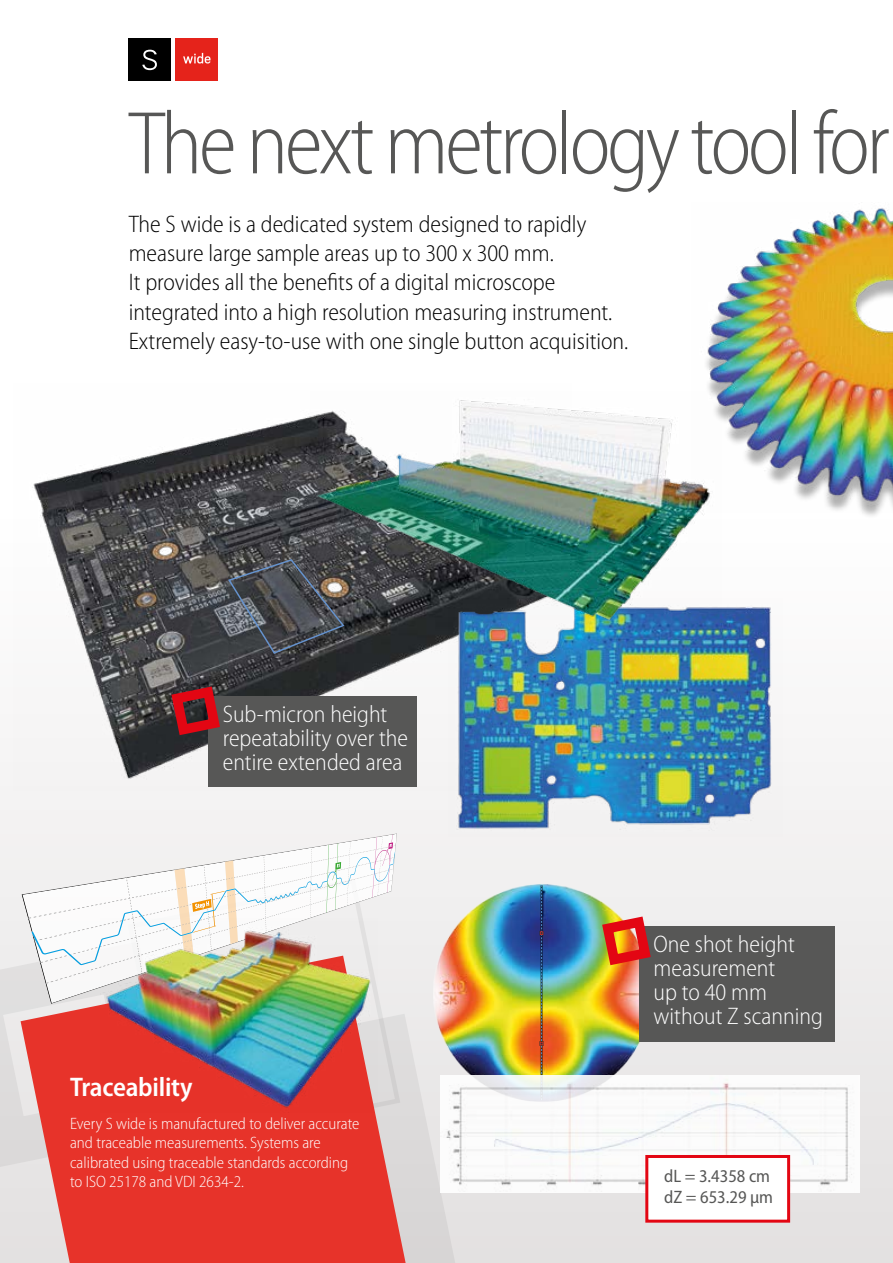
<style>
.page{position:relative;width:893px;height:1263px;background:#fff}
.page>*{position:absolute;margin:0;border:0;box-sizing:border-box;transform-origin:0 0}
.t1{font:300 semi-condensed 90px "Myriad Pro";letter-spacing:-.04em;color:#575756;scale:.95 1}
.t2{font:600 semi-condensed 27px "Myriad Pro";letter-spacing:-.01em;color:#fff}
.t3{font:300 semi-condensed 24px/29.2px "Myriad Pro";color:#000}
.t4{font:300 semi-condensed 24px/24px "Myriad Pro";color:#fff}
.t5{font:semi-condensed 18px/21px "Myriad Pro";color:#575756}
.t6{font:300 semi-condensed 16.5px/19.5px "Myriad Pro";color:#fff}
</style>
<div class="page">
<div style="left:0;top:485px;width:893px;height:778px;background:linear-gradient(to bottom,#fff,#e3e1e1)"></div>
<div style="left:129px;top:39px;width:42px;height:42px;background:#000"></div>
<div style="left:176px;top:39px;width:42px;height:42px;background:#e5231b"></div>
<svg style="left:183px;top:53px;width:28px;height:11px"></svg>
<svg style="left:142px;top:50px;width:15px;height:20px"></svg>
<svg style="left:406px;top:1014px;width:61px;height:249px;background:#dddbdb"></svg>
<svg style="left:21px;top:956px;width:385px;height:307px;background:#e6524b"></svg>
<div style="left:702px;top:215px;width:191px;height:305px;background:#fff"></div>
<img style="left:706px;top:208px;width:187px;height:305px">
<img style="left:422px;top:875px;width:239px;height:233px">
<svg style="left:539px;top:885px;width:5px;height:191px"></svg>
<img style="left:440px;top:1076px;width:420px;height:117px">
<div style="left:645px;top:1155px;width:145px;height:67px;background:#fff;border:3px solid #e30613"></div>
<img style="left:14px;top:416px;width:435px;height:374px">
<svg style="left:227px;top:558px;width:118px;height:97px;background:#4c4f55"></svg>
<img style="left:449px;top:598px;width:333px;height:238px">
<img style="left:311px;top:391px;width:411px;height:228px">
<svg style="left:0;top:834px;width:395px;height:337px"></svg>
<img style="left:100px;top:918px;width:277px;height:195px">
<div style="left:208px;top:696px;width:209px;height:90px;background:#575756"></div>
<svg style="left:166px;top:681px;width:60px;height:60px;background:#73292f"></svg>
<div style="left:639px;top:926px;width:196px;height:116px;background:#575756"></div>
<svg style="left:596px;top:911px;width:60px;height:60px"></svg>
<h1 class="t1" style="left:129px;top:90px;width:802px">The next metrology tool for</h1>
<p class="t3" style="left:129px;top:209px;width:501px">The S wide is a dedicated system designed to rapidly measure large sample areas up to 300 x 300 mm.<br>It provides all the benefits of a digital microscope integrated into a high resolution measuring instrument.<br>Extremely easy-to-use with one single button acquisition.</p>
<p class="t4" style="left:223px;top:702px;width:187px">Sub-micron height repeatability over the entire extended area</p>
<p class="t2" style="left:70px;top:1070px;width:124px">Traceability</p>
<p class="t6" style="left:70px;top:1113px;width:291px">Every S wide is manufactured to deliver accurate and traceable measurements. Systems are calibrated using traceable standards according to ISO 25178 and VDI 2634-2.</p>
<p class="t4" style="left:654px;top:932px;width:171px">One shot height measurement<br>up to 40 mm without Z scanning</p>
<p class="t5" style="left:664px;top:1165px;width:110px">dL = 3.4358 cm dZ = 653.29 μm</p>
</div>
